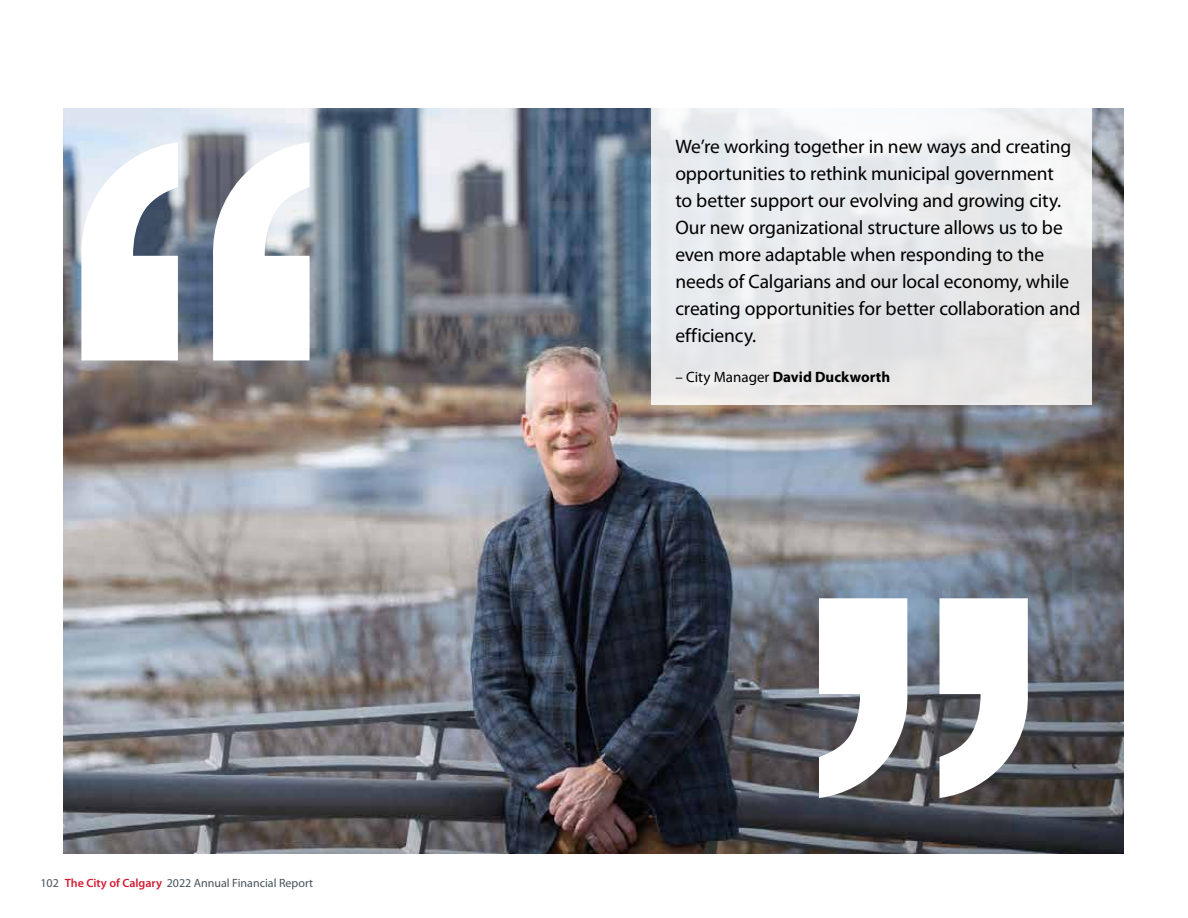
<style>
.page{position:relative;width:1188px;height:918px;background:#fff}
.page>*{position:absolute;margin:0;border:0;box-sizing:border-box;transform-origin:0 0}
.t1{font:19.5px/27px "Myriad Pro";letter-spacing:-.01em;color:#000}
.t2{font:700 15px "Myriad Pro";letter-spacing:.005em;color:#000}
.t3{font:12px "Myriad Pro";color:#48535b}
.s1{font-weight:600;color:#d51b32}
.s2{font-weight:400}
</style>
<div class="page">
<img style="left:63px;top:108px;width:1060px;height:745px">
<svg style="left:81px;top:142px;width:229px;height:218px"></svg>
<svg style="left:819px;top:598px;width:209px;height:200px"></svg>
<div style="left:652px;top:89px;width:440px;height:316px;background:linear-gradient(to bottom,#f2f5f7,#e2e2e3)"></div>
<p class="t3" style="left:40px;top:875px;width:274px">102 <span class="s1">The City of Calgary</span> 2022 Annual Financial Report</p>
<p class="t1" style="left:675px;top:133px;width:407px">We’re working together in new ways and creating opportunities to rethink municipal government<br>to better support our evolving and growing city.<br>Our new organizational structure allows us to be even more adaptable when responding to the needs of Calgarians and our local economy, while creating opportunities for better collaboration and efficiency.</p>
<p class="t2" style="left:675px;top:368px;width:217px"><span class="s2">– City Manager</span> David Duckworth</p>
</div>
